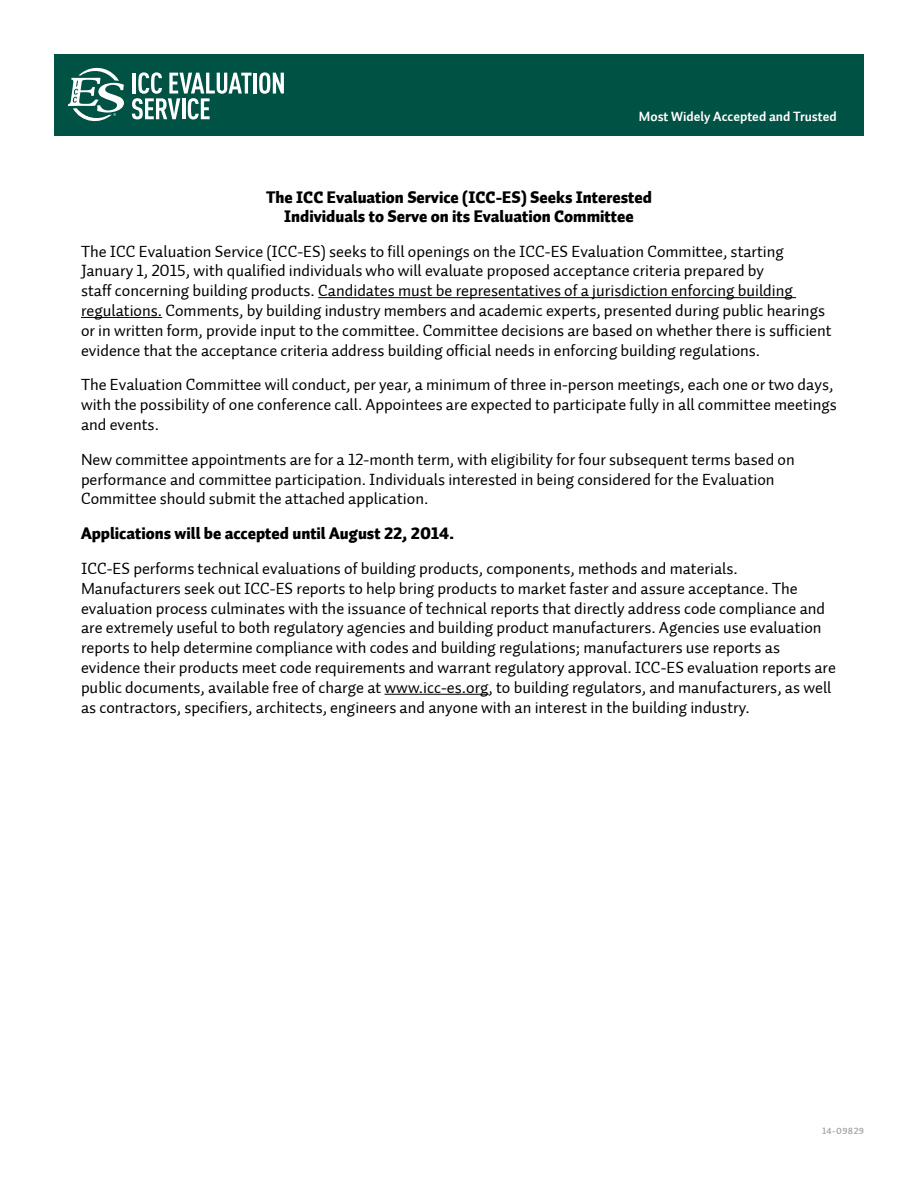
<style>
.page{position:relative;width:918px;height:1188px;background:#fff}
.page>*{position:absolute;margin:0;border:0;box-sizing:border-box;transform-origin:0 0}
.t1{font:16.5px/19.8px "Auto 1 Regular LF";color:#000}
.t2{font:16.5px/19px "Auto 1 Black LF";color:#000;text-align:center}
.t3{font:13.5px "Auto 1 Bold LF";color:#fff}
.t4{font:9px "Auto 1 Bold LF";letter-spacing:.05em;color:#a7a9ac}
</style>
<div class="page">
<div style="left:54px;top:54px;width:810px;height:81px;background:#005244"></div>
<svg style="left:132px;top:72px;width:120px;height:47px"></svg>
<hr style="left:254px;top:73px;width:3px;height:21px;background:#fff">
<svg style="left:259px;top:72px;width:25px;height:22px"></svg>
<svg style="left:68px;top:68px;width:56px;height:53px"></svg>
<hr style="left:318px;top:297px;width:478px;height:1px;background:#000">
<hr style="left:81px;top:317px;width:81px;height:1px;background:#000">
<hr style="left:385px;top:694px;width:104px;height:1px;background:#000">
<p class="t3" style="left:639px;top:108px;width:199px">Most Widely Accepted and Trusted</p>
<p class="t2" style="left:266px;top:188px;width:387px">The ICC Evaluation Service (ICC-ES) Seeks Interested<br>Individuals to Serve on its Evaluation Committee</p>
<p class="t1" style="left:81px;top:241px;width:752px">The ICC Evaluation Service (ICC-ES) seeks to fill openings on the ICC-ES Evaluation Committee, starting January 1, 2015, with qualified individuals who will evaluate proposed acceptance criteria prepared by<br>staff concerning building products. Candidates must be representatives of a jurisdiction enforcing building regulations. Comments, by building industry members and academic experts, presented during public hearings or in written form, provide input to the committee. Committee decisions are based on whether there is sufficient evidence that the acceptance criteria address building official needs in enforcing building regulations.</p>
<p class="t1" style="left:81px;top:375px;width:757px">The Evaluation Committee will conduct, per year, a minimum of three in-person meetings, each one or two days, with the possibility of one conference call. Appointees are expected to participate fully in all committee meetings and events.</p>
<p class="t1" style="left:81px;top:450px;width:715px">New committee appointments are for a 12-month term, with eligibility for four subsequent terms based on performance and committee participation. Individuals interested in being considered for the Evaluation<br>Committee should submit the attached application.</p>
<p class="t2" style="left:81px;top:525px;width:375px">Applications will be accepted until August 22, 2014.</p>
<p class="t1" style="left:81px;top:559px;width:756px">ICC-ES performs technical evaluations of building products, components, methods and materials.<br>Manufacturers seek out ICC-ES reports to help bring products to market faster and assure acceptance. The evaluation process culminates with the issuance of technical reports that directly address code compliance and are extremely useful to both regulatory agencies and building product manufacturers. Agencies use evaluation reports to help determine compliance with codes and building regulations; manufacturers use reports as evidence their products meet code requirements and warrant regulatory approval. ICC-ES evaluation reports are public documents, available free of charge at www.icc-es.org, to building regulators, and manufacturers, as well as contractors, specifiers, architects, engineers and anyone with an interest in the building industry.</p>
<p class="t4" style="left:822px;top:1125px;width:43px">14-09829</p>
</div>
